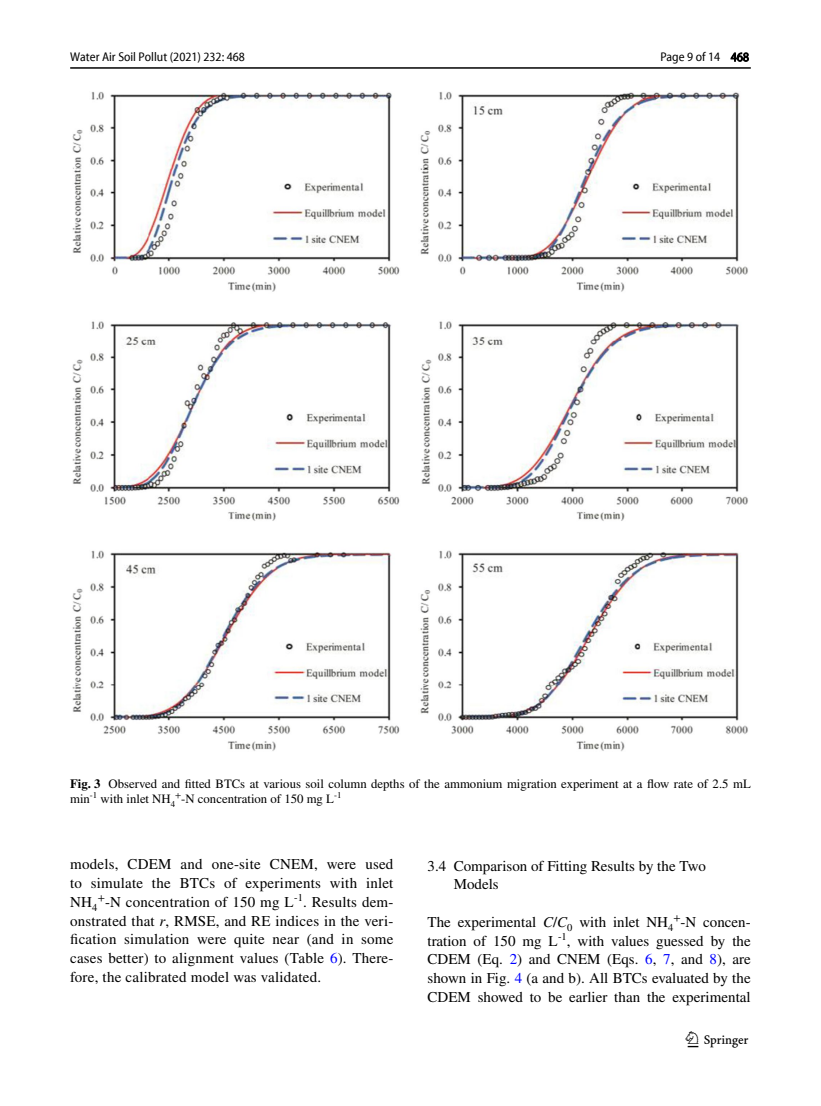
<style>
.page{position:relative;width:821px;height:1106px;background:#fff}
.page>*{position:absolute;margin:0;border:0;box-sizing:border-box;transform-origin:0 0}
.t1{font:22.5px "Springnew Regular 3";color:#000}
.t2{font:15px/18.8px "STIX";color:#000;text-align:justify}
.t3{font:12.75px/15px "STIX";color:#000}
.t4{font:semi-condensed 12.75px "Myriad Pro Unic";color:#000}
.t5{font:12.75px "Myriad Pro Unic Semi Condensed 2";color:#000}
.s1{font-family:"Myriad Pro Unic";font-stretch:semi-condensed}
.s2{font-weight:700}
.s3{font-style:italic}
.s4{color:#00f}
</style>
<div class="page">
<hr style="left:70px;top:67px;width:680px;height:2px;background:#000">
<img style="left:72px;top:92px;width:676px;height:659px">
<p class="t4" style="left:70px;top:52px;width:176px">Water Air Soil Pollut (2021) 232: 468</p>
<p class="t5" style="left:660px;top:52px;width:90px">Page 9 of 14 <span class="s1">468</span></p>
<p class="t3" style="left:70px;top:777px;width:682px"><span class="s2">Fig. 3</span> Observed and fitted BTCs at various soil column depths of the ammonium migration experiment at a flow rate of 2.5 mL min<sup>-1</sup> with inlet NH<sub>4</sub><sup>+</sup>-N concentration of 150 mg L<sup>-1</sup></p>
<p class="t2" style="left:70px;top:855px;width:325px">models, CDEM and one-site CNEM, were used to simulate the BTCs of experiments with inlet NH<sub>4</sub><sup>+</sup>-N concentration of 150 mg L<sup>-1</sup>. Results dem&shy;onstrated that <span class="s3">r</span>, RMSE, and RE indices in the veri&shy;fication simulation were quite near (and in some cases better) to alignment values (Table <span class="s4">6</span>). There&shy;fore, the calibrated model was validated.</p>
<p class="t2" style="left:454px;top:857px;width:253px;text-indent:-26px">3.4 Comparison of Fitting Results by the Two<br>Models</p>
<p class="t2" style="left:427px;top:913px;width:325px">The experimental <span class="s3">C</span>/<span class="s3">C</span><sub>0</sub> with inlet NH<sub>4</sub><sup>+</sup>-N concen&shy;tration of 150 mg L<sup>-1</sup>, with values guessed by the CDEM (Eq. <span class="s4">2</span>) and CNEM (Eqs. <span class="s4">6</span>, <span class="s4">7</span>, and <span class="s4">8</span>), are shown in Fig. <span class="s4">4</span> (a and b). All BTCs evaluated by the CDEM showed to be earlier than the experimental</p>
<h1 class="t1" style="left:687px;top:1031px;width:62px">1 3</h1>
</div>
